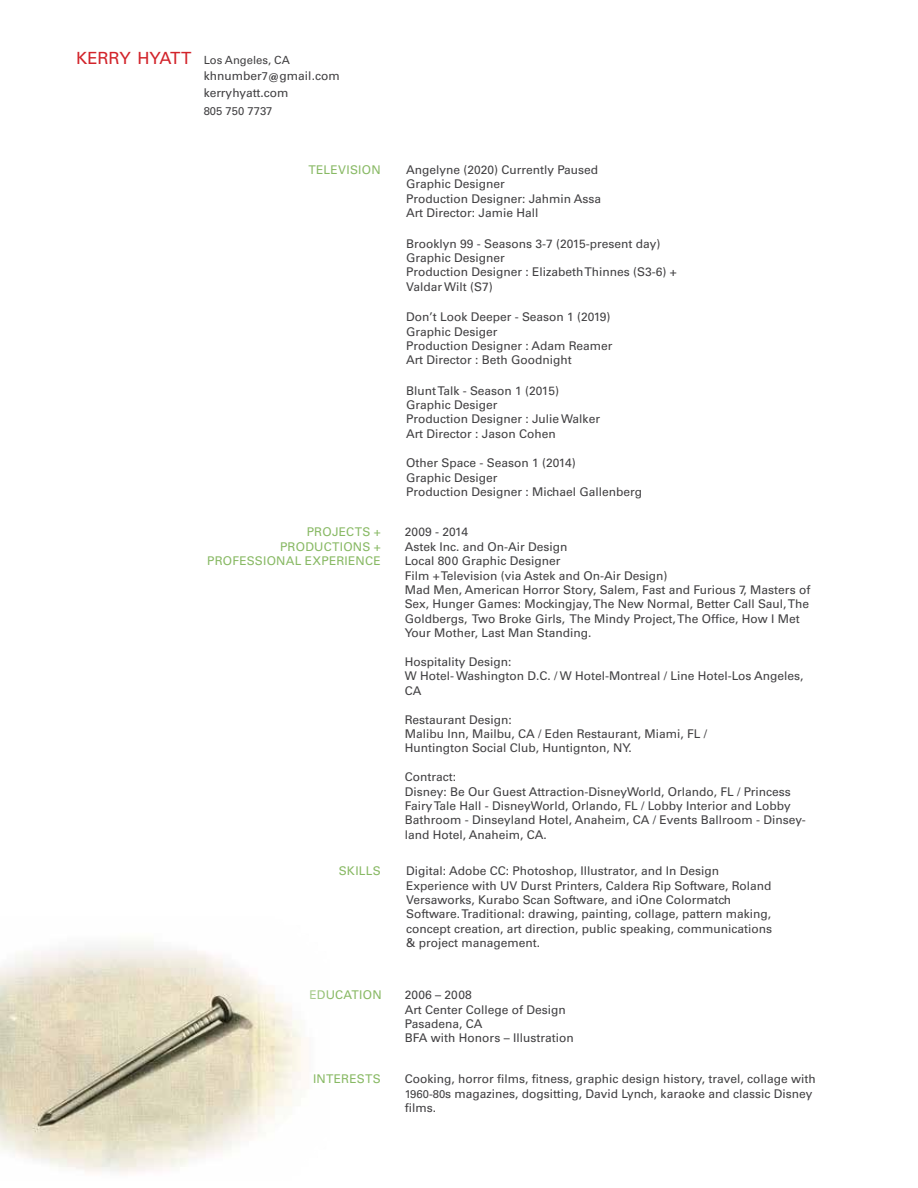
<style>
.page{position:relative;width:918px;height:1188px;background:#fff}
.page>*{position:absolute;margin:0;border:0;box-sizing:border-box;transform-origin:0 0}
.t1{font:16.8px "Univers";letter-spacing:-.01em;color:#d2232a}
.t2{font:12px/14.4px "Univers";color:#414042}
.t3{font:12px/14.4px "Univers";letter-spacing:.015em;color:#88b964;text-align:right}
.t4{font:11.25px "Univers";color:#414042}
.s1{font-size:11.25px}
.s2{font-weight:700}
</style>
<div class="page">
<img style="left:0;top:941px;width:304px;height:233px">
<h1 class="t1" style="left:76px;top:48px;width:117px">KERRY HYATT</h1>
<p class="t4" style="left:204px;top:53px;width:88px">Los Angeles, CA</p>
<p class="t2" style="left:204px;top:67px;width:137px;line-height:17.2px">khnumber<span class="s1">7</span><span class="s2">@</span>gmail.com kerryhyatt.com</p>
<p class="t4" style="left:204px;top:104px;width:70px">805 750 7737</p>
<p class="t3" style="left:309px;top:162px;width:74px">TELEVISION</p>
<p class="t3" style="left:207px;top:525px;width:175px">PROJECTS +<br>PRODUCTIONS +<br>PROFESSIONAL EXPERIENCE</p>
<p class="t2" style="left:406px;top:162px;width:196px">Angelyne (2020) Currently Paused<br>Graphic Designer<br>Production Designer: Jahmin Assa<br>Art Director: Jamie Hall</p>
<p class="t2" style="left:406px;top:236px;width:272px">Brooklyn 99 - Seasons 3-7 (2015-present day)<br>Graphic Designer<br>Production Designer : Elizabeth Thinnes (S3-6) +<br>Valdar Wilt (S7)</p>
<p class="t2" style="left:406px;top:310px;width:208px">Don’t Look Deeper - Season 1 (2019)<br>Graphic Desiger<br>Production Designer : Adam Reamer<br>Art Director : Beth Goodnight</p>
<p class="t2" style="left:406px;top:383px;width:195px">Blunt Talk - Season 1 (2015)<br>Graphic Desiger<br>Production Designer : Julie Walker<br>Art Director : Jason Cohen</p>
<p class="t2" style="left:406px;top:456px;width:237px">Other Space - Season 1 (2014)<br>Graphic Desiger<br>Production Designer : Michael Gallenberg</p>
<p class="t2" style="left:405px;top:525px;width:407px">2009 - 2014<br>Astek Inc. and On-Air Design<br>Local 800 Graphic Designer<br>Film + Television (via Astek and On-Air Design)<br>Mad Men, American Horror Story, Salem, Fast and Furious 7, Masters of Sex, Hunger Games: Mockingjay, The New Normal, Better Call Saul, The Goldbergs, Two Broke Girls, The Mindy Project, The Office, How I Met Your Mother, Last Man Standing.</p>
<p class="t2" style="left:405px;top:655px;width:400px">Hospitality Design:<br>W Hotel- Washington D.C. / W Hotel-Montreal / Line Hotel-Los Angeles,<br>CA</p>
<p class="t2" style="left:405px;top:712px;width:304px">Restaurant Design:<br>Malibu Inn, Mailbu, CA / Eden Restaurant, Miami, FL /<br>Huntington Social Club, Huntignton, NY.</p>
<p class="t2" style="left:405px;top:770px;width:403px">Contract:<br>Disney: Be Our Guest Attraction-DisneyWorld, Orlando, FL / Princess Fairy Tale Hall - DisneyWorld, Orlando, FL / Lobby Interior and Lobby Bathroom - Dinseyland Hotel, Anaheim, CA / Events Ballroom - Dinsey&shy;land Hotel, Anaheim, CA.</p>
<p class="t3" style="left:339px;top:864px;width:43px">SKILLS</p>
<p class="t2" style="left:406px;top:864px;width:367px">Digital: Adobe CC: Photoshop, Illustrator, and In Design Experience with UV Durst Printers, Caldera Rip Software, Roland Versaworks, Kurabo Scan Software, and iOne Colormatch Software. Traditional: drawing, painting, collage, pattern making, concept creation, art direction, public speaking, communications &amp; project management.</p>
<p class="t3" style="left:310px;top:988px;width:74px">EDUCATION</p>
<p class="t3" style="left:313px;top:1072px;width:69px">INTERESTS</p>
<p class="t2" style="left:405px;top:988px;width:171px">2006 – 2008<br>Art Center College of Design<br>Pasadena, CA<br>BFA with Honors – Illustration</p>
<p class="t2" style="left:405px;top:1072px;width:413px">Cooking, horror films, fitness, graphic design history, travel, collage with<br><span class="s1">1960-80</span>s magazines, dogsitting, David Lynch, karaoke and classic Disney films.</p>
</div>
